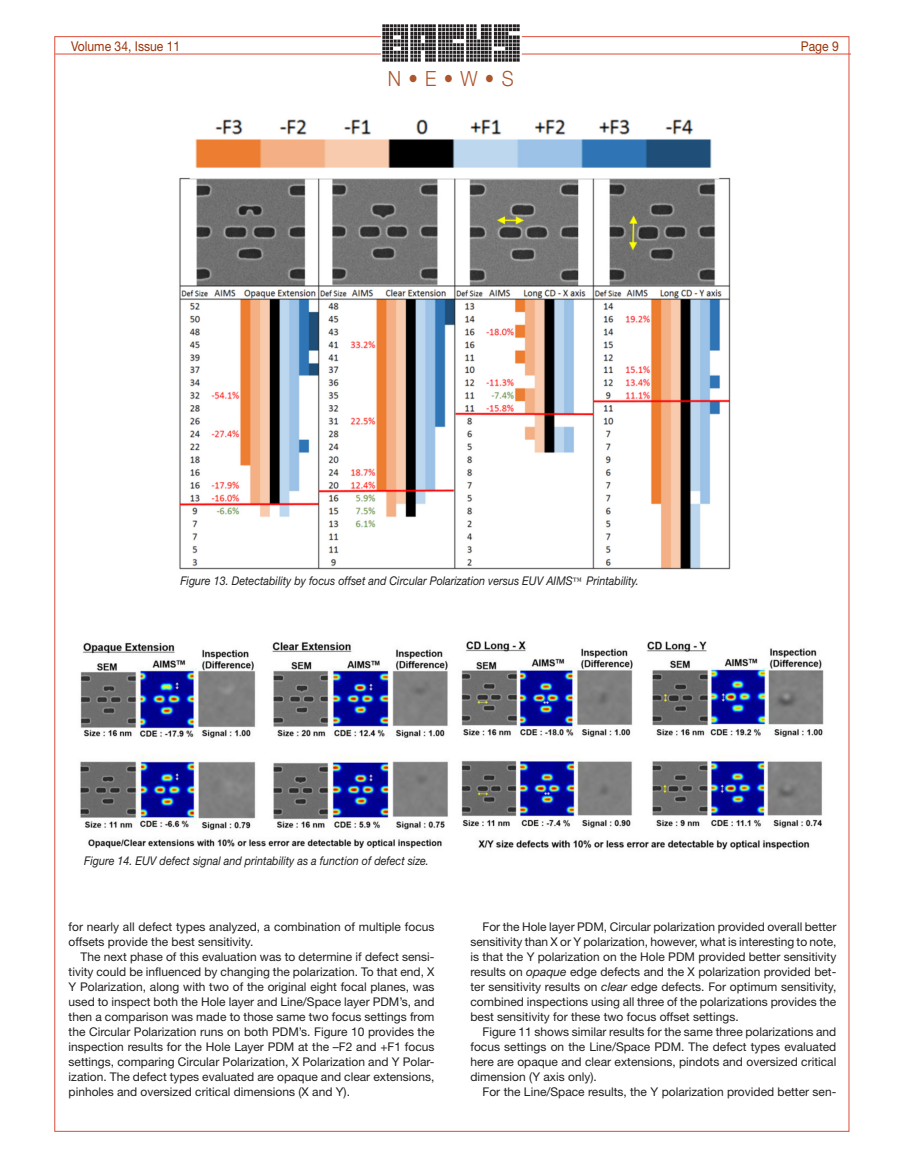
<style>
.page{position:relative;width:905px;height:1161px;background:#fff}
.page>*{position:absolute;margin:0;border:0;box-sizing:border-box;transform-origin:0 0}
.t1{font:300 21px "Helvetica Neue";color:#ad552c;scale:.9 1}
.t2{font:13.5px "Helvetica Neue";color:#9b340a;scale:.9 1}
.body{font:12px/15px "Helvetica Neue";color:#231f20;text-align:justify}
.Figs{font:italic 12px "Helvetica Neue";color:#231f20;scale:.9 1}
.s1{font-family:"Times";font-style:normal;font-size:11.25px}
.s2{font-style:italic}
</style>
<div class="page">
<img style="left:178px;top:119px;width:553px;height:451px">
<img style="left:80px;top:641px;width:744px;height:209px">
<hr style="left:55px;top:54px;width:795px;height:1px;background:#de4c39">
<div style="left:381px;top:20px;width:141px;height:52px;background:#fff"></div>
<img style="left:383px;top:24px;width:137px;height:37px">
<p class="t2" style="left:71px;top:38px;width:123px">Volume 34, Issue 11</p>
<p class="t2" style="left:800px;top:38px;width:44px">Page 9</p>
<h1 class="t1" style="left:388px;top:66px;width:141px">N • E • W • S</h1>
<p class="Figs" style="left:180px;top:573px;width:511px">Figure 13. Detectability by focus offset and Circular Polarization versus EUV AIMS<span class="s1">™</span> Printability.</p>
<p class="Figs" style="left:84px;top:853px;width:384px">Figure 14. EUV defect signal and printability as a function of defect size.</p>
<p class="body" style="left:69px;top:919px;width:367px">for nearly all defect types analyzed, a combination of multiple focus offsets provide the best sensitivity.</p>
<p class="body" style="left:69px;top:949px;width:367px;text-indent:12px">The next phase of this evaluation was to determine if defect sensi&shy;tivity could be influenced by changing the polarization. To that end, X Y Polarization, along with two of the original eight focal planes, was used to inspect both the Hole layer and Line/Space layer PDM’s, and then a comparison was made to those same two focus settings from the Circular Polarization runs on both PDM’s. Figure 10 provides the inspection results for the Hole Layer PDM at the –F2 and +F1 focus settings, comparing Circular Polarization, X Polarization and Y Polar&shy;ization. The defect types evaluated are opaque and clear extensions, pinholes and oversized critical dimensions (X and Y).</p>
<p class="body" style="left:470px;top:919px;width:367px;text-indent:12px">For the Hole layer PDM, Circular polarization provided overall better sensitivity than X or Y polarization, however, what is interesting to note, is that the Y polarization on the Hole PDM provided better sensitivity results on <span class="s2">opaque</span> edge defects and the X polarization provided bet&shy;ter sensitivity results on <span class="s2">clear</span> edge defects. For optimum sensitivity, combined inspections using all three of the polarizations provides the best sensitivity for these two focus offset settings.</p>
<p class="body" style="left:470px;top:1024px;width:367px;text-indent:12px">Figure 11 shows similar results for the same three polarizations and focus settings on the Line/Space PDM. The defect types evaluated here are opaque and clear extensions, pindots and oversized critical dimension (Y axis only).</p>
<p class="body" style="left:482px;top:1084px;width:355px">For the Line/Space results, the Y polarization provided better sen-</p>
</div>
